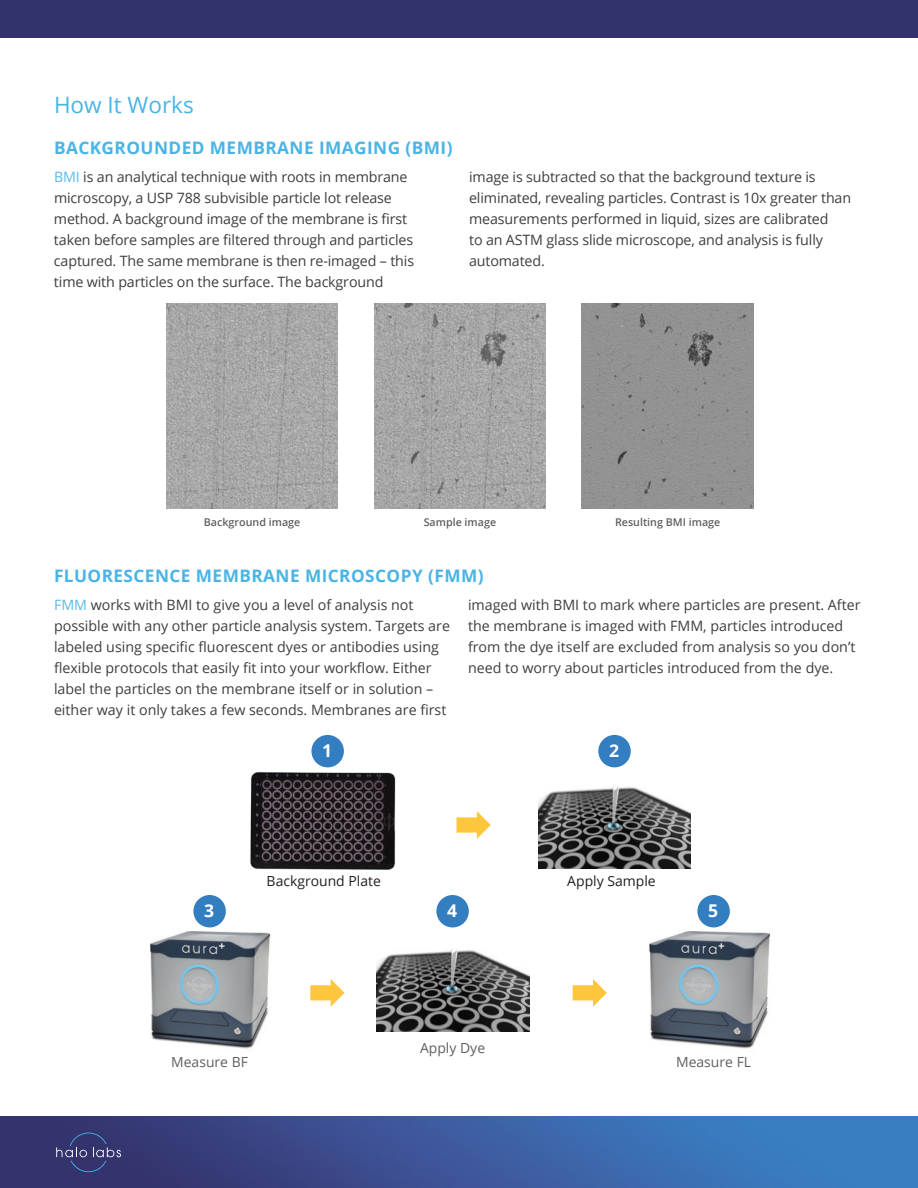
<style>
.page{position:relative;width:918px;height:1188px;background:#fff}
.page>*{position:absolute;margin:0;border:0;box-sizing:border-box;transform-origin:0 0}
.t1{font:22.5px "Open Sans";color:#49b4e6}
.t2{font:700 17.55px "Open Sans";color:#fff}
.t3{font:700 17.25px "Open Sans";letter-spacing:.025em;color:#49b4e6}
.t4{font:14.25px/21px "Open Sans";letter-spacing:-.01em;color:#3e3e3f}
.t5{font:13.95px "Open Sans";color:#231f20}
.t6{font:13.95px "Open Sans";color:#5e605f}
.t7{font:600 10.65px "Open Sans";color:#5e605f}
.s1{color:#5bbae9}
</style>
<div class="page">
<div style="left:0;top:0;width:918px;height:38px;background:#32336d"></div>
<img style="left:0;top:1117px;width:918px;height:71px">
<svg style="left:56px;top:1133px;width:65px;height:39px;background:#3f4278"></svg>
<img style="left:166px;top:303px;width:172px;height:206px">
<img style="left:374px;top:303px;width:172px;height:206px">
<div style="left:582px;top:303px;width:172px;height:206px;background:#929292"></div>
<img style="left:250px;top:772px;width:146px;height:98px">
<div style="left:311px;top:735px;width:33px;height:32px;background:#337dc1;border-radius:50%"></div>
<div style="left:598px;top:735px;width:33px;height:32px;background:#337dc1;border-radius:50%"></div>
<div style="left:457px;top:817px;width:22px;height:16px;background:#fec63d"></div>
<svg style="left:477px;top:811px;width:14px;height:28px"></svg>
<div style="left:310px;top:985px;width:23px;height:15px;background:#fec63d"></div>
<svg style="left:331px;top:979px;width:14px;height:28px"></svg>
<div style="left:436px;top:895px;width:33px;height:32px;background:#337dc1;border-radius:50%"></div>
<div style="left:573px;top:985px;width:22px;height:15px;background:#fec63d"></div>
<svg style="left:593px;top:979px;width:14px;height:28px"></svg>
<img style="left:538px;top:787px;width:153px;height:81px">
<img style="left:376px;top:950px;width:153px;height:81px">
<img style="left:150px;top:915px;width:121px;height:134px">
<img style="left:649px;top:915px;width:122px;height:134px">
<div style="left:193px;top:895px;width:33px;height:32px;background:#337dc1;border-radius:50%"></div>
<div style="left:697px;top:895px;width:33px;height:32px;background:#337dc1;border-radius:50%"></div>
<h1 class="t1" style="left:54px;top:96px;width:141px">How It Works</h1>
<p class="t3" style="left:54px;top:141px;width:400px">BACKGROUNDED MEMBRANE IMAGING (BMI)</p>
<p class="t4" style="left:54px;top:168px;width:362px"><span class="s1">BMI</span> is an analytical technique with roots in membrane microscopy, a USP 788 subvisible particle lot release method. A background image of the membrane is 昀椀rst taken before samples are 昀椀ltered through and particles captured. The same membrane is then re-imaged – this time with particles on the surface. The background</p>
<p class="t4" style="left:469px;top:168px;width:384px">image is subtracted so that the background texture is eliminated, revealing particles. Contrast is 10x greater than measurements performed in liquid, sizes are calibrated<br>to an ASTM glass slide microscope, and analysis is fully automated.</p>
<p class="t7" style="left:204px;top:518px;width:98px">Background image</p>
<p class="t7" style="left:424px;top:518px;width:74px">Sample image</p>
<p class="t7" style="left:615px;top:518px;width:107px">Resulting BMI image</p>
<p class="t3" style="left:54px;top:569px;width:431px">FLUORESCENCE MEMBRANE MICROSCOPY (FMM)</p>
<p class="t4" style="left:54px;top:596px;width:397px"><span class="s1">FMM</span> works with BMI to give you a level of analysis not possible with any other particle analysis system. Targets are labeled using speci昀椀c 昀氀uorescent dyes or antibodies using昀氀exible protocols that easily 昀椀t into your work昀氀ow. Either label the particles on the membrane itself or in solution – either way it only takes a few seconds. Membranes are 昀椀rst</p>
<p class="t4" style="left:468px;top:596px;width:394px">imaged with BMI to mark where particles are present. After the membrane is imaged with FMM, particles introduced from the dye itself are excluded from analysis so you don’t need to worry about particles introduced from the dye.</p>
<p class="t2" style="left:322px;top:741px;width:12px">1</p>
<p class="t5" style="left:267px;top:876px;width:116px">Background Plate</p>
<p class="t2" style="left:609px;top:741px;width:12px">2</p>
<p class="t5" style="left:567px;top:876px;width:90px">Apply Sample</p>
<p class="t2" style="left:204px;top:901px;width:12px">3</p>
<p class="t2" style="left:708px;top:901px;width:12px">5</p>
<p class="t2" style="left:447px;top:901px;width:12px">4</p>
<p class="t6" style="left:171px;top:1056px;width:78px">Measure BF</p>
<p class="t6" style="left:420px;top:1042px;width:67px">Apply Dye</p>
<p class="t6" style="left:676px;top:1056px;width:76px">Measure FL</p>
</div>
